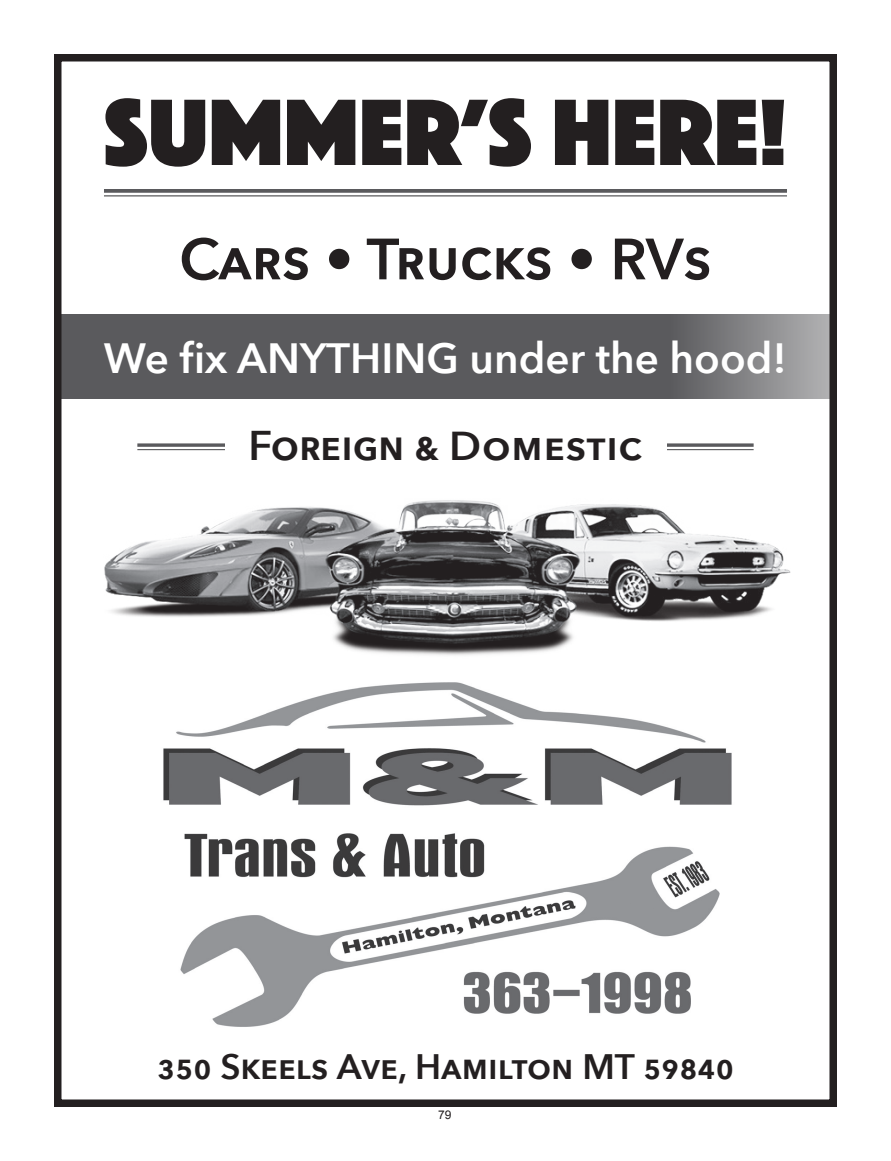
<style>
.page{position:relative;width:891px;height:1161px;background:#fff}
.page>*{position:absolute;margin:0;border:0;box-sizing:border-box;transform-origin:0 0}
.t1{font:97.8px "Phosphate Solid";color:#231f20}
.t2{font:600 57.45px "Avenir Next";letter-spacing:-.005em;color:#231f20}
.t3{font:600 42.3px "Avenir Next";color:#fff}
.t4{font:600 41.55px "Avenir Next";color:#231f20}
.t5{font:600 35.25px "Avenir Next";color:#231f20}
.t6{font:12px "Arial";color:#231f20}
.s1{font-size:40.35px}
</style>
<div class="page">
<svg style="left:63px;top:314px;width:765px;height:85px;background:#626265"></svg>
<svg style="left:137px;top:443px;width:617px;height:4px"></svg>
<hr style="left:137px;top:449px;width:617px;height:1px;background:#5a5a5d">
<div style="left:225px;top:419px;width:441px;height:41px;background:#fff"></div>
<svg style="left:104px;top:189px;width:683px;height:4px;background:#646467"></svg>
<hr style="left:104px;top:195px;width:683px;height:2px;background:#5a5a5d">
<img style="left:104px;top:500px;width:686px;height:156px">
<div style="left:54px;top:54px;width:783px;height:1053px;border:8px solid #231f20"></div>
<img style="left:163px;top:682px;width:569px;height:345px">
<p class="t1" style="left:104px;top:63px;width:685px">SUMMER’S HERE!</p>
<p class="t2" style="left:179px;top:210px;width:534px">Cars • Trucks • RVs</p>
<p class="t3" style="left:104px;top:322px;width:685px">We fix ANYTHING under the hood!</p>
<p class="t4" style="left:249px;top:410px;width:395px">Foreign &amp; <span class="s1">Domestic</span></p>
<p class="t5" style="left:157px;top:1036px;width:579px">350 Skeels Ave, Hamilton MT 59840</p>
<p class="t6" style="left:438px;top:1107px;width:15px">79</p>
</div>
